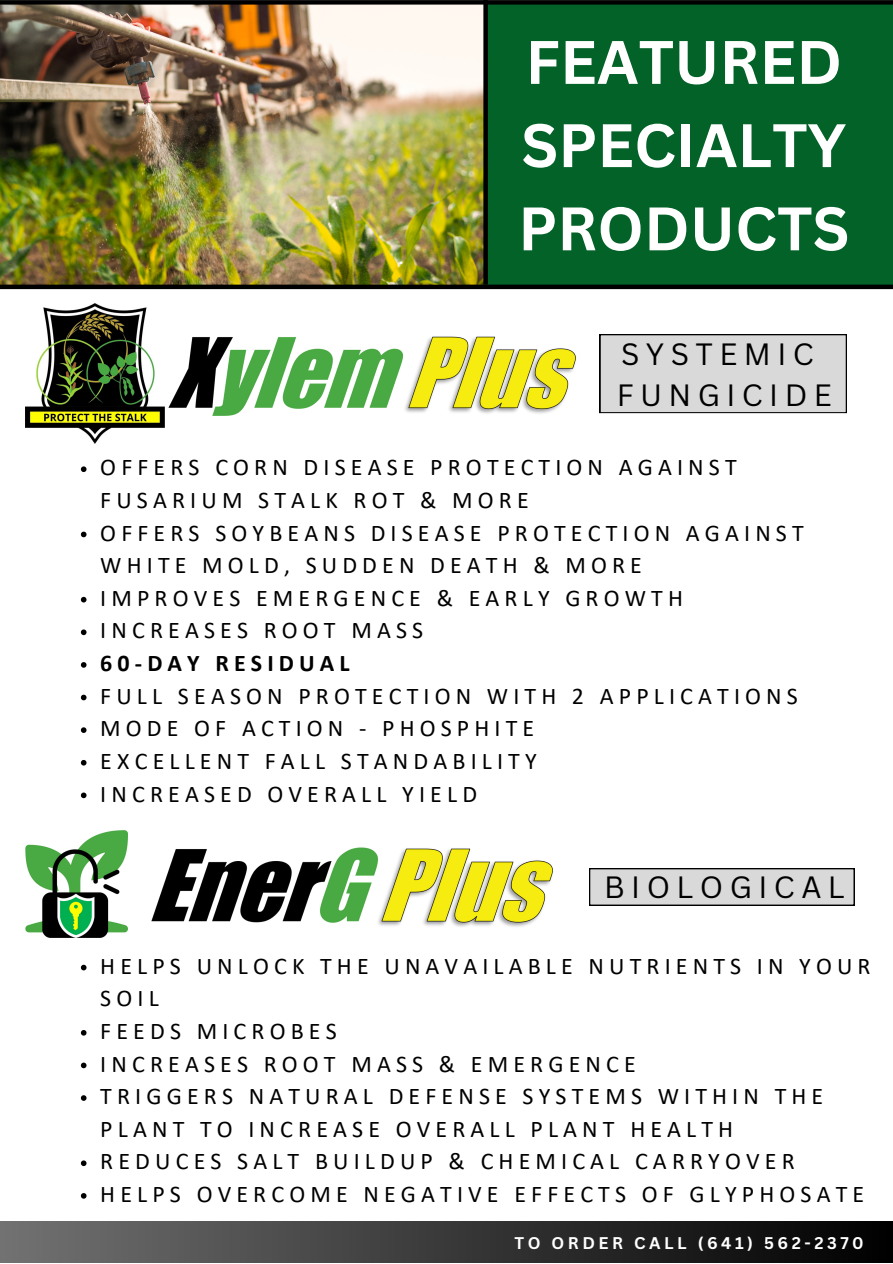
<style>
.page{position:relative;width:893px;height:1264px;background:#fff}
.page>*{position:absolute;margin:0;border:0;box-sizing:border-box;transform-origin:0 0}
.t1{font:700 60px/83.2px "Canva Sans";color:#fff}
.t2{font:30px "Canva Sans";letter-spacing:.215em;color:#000}
.t3{font:24px/32.5px "Calibri";letter-spacing:.215em;color:#000}
.t4{font:700 24px "Calibri";letter-spacing:.215em;color:#000}
.t5{font:700 16.5px "Canva Sans";letter-spacing:.215em;color:#fff}
</style>
<div class="page">
<div style="left:469px;top:2px;width:423px;height:285px;background:#026227"></div>
<img style="left:0;top:5px;width:483px;height:279px">
<div style="left:0;top:0;width:892px;height:5px;background:#000"></div>
<div style="left:0;top:284px;width:892px;height:5px;background:#000"></div>
<div style="left:483px;top:0;width:5px;height:284px;background:#000"></div>
<img style="left:164px;top:336px;width:412px;height:82px">
<img style="left:151px;top:847px;width:402px;height:80px">
<div style="left:0;top:1221px;width:892px;height:41px;background:linear-gradient(to right,#727272,#000)"></div>
<img style="left:26px;top:304px;width:138px;height:139px">
<img style="left:26px;top:830px;width:101px;height:107px">
<svg style="left:81px;top:466px;width:5px;height:6px"></svg>
<svg style="left:81px;top:531px;width:5px;height:6px"></svg>
<svg style="left:81px;top:597px;width:5px;height:5px"></svg>
<svg style="left:81px;top:629px;width:5px;height:6px"></svg>
<svg style="left:81px;top:662px;width:5px;height:5px"></svg>
<svg style="left:81px;top:694px;width:5px;height:6px"></svg>
<svg style="left:81px;top:727px;width:5px;height:6px"></svg>
<svg style="left:81px;top:760px;width:5px;height:5px"></svg>
<svg style="left:81px;top:792px;width:5px;height:6px"></svg>
<svg style="left:81px;top:964px;width:5px;height:6px"></svg>
<svg style="left:81px;top:1030px;width:5px;height:5px"></svg>
<svg style="left:81px;top:1062px;width:5px;height:6px"></svg>
<svg style="left:81px;top:1095px;width:5px;height:5px"></svg>
<svg style="left:81px;top:1160px;width:5px;height:6px"></svg>
<svg style="left:81px;top:1193px;width:5px;height:5px"></svg>
<div style="left:599px;top:334px;width:247px;height:79px;background:#d9d9d9"></div>
<svg style="left:589px;top:868px;width:265px;height:37px;background:#cdcdcd"></svg>
<p class="t1" style="left:525px;top:19px;width:318px">FEATURED</p>
<p class="t1" style="left:518px;top:102px;width:333px">SPECIALTY<br>PRODUCTS</p>
<p class="t2" style="left:621px;top:332px;width:194px">SYSTEMIC</p>
<p class="t2" style="left:616px;top:374px;width:217px">FUNGICIDE</p>
<p class="t3" style="left:100px;top:453px;width:638px">OFFERS CORN DISEASE PROTECTION AGAINST<br>FUSARIUM STALK ROT &amp; MORE</p>
<p class="t3" style="left:100px;top:518px;width:705px">OFFERS SOYBEANS DISEASE PROTECTION AGAINST<br>WHITE MOLD, SUDDEN DEATH &amp; MORE</p>
<p class="t3" style="left:100px;top:583px;width:584px">IMPROVES EMERGENCE &amp; EARLY GROWTH</p>
<p class="t3" style="left:100px;top:616px;width:324px">INCREASES ROOT MASS</p>
<p class="t4" style="left:100px;top:653px;width:251px">60-DAY RESIDUAL</p>
<p class="t3" style="left:100px;top:681px;width:699px">FULL SEASON PROTECTION WITH 2 APPLICATIONS</p>
<p class="t3" style="left:100px;top:714px;width:435px">MODE OF ACTION - PHOSPHITE</p>
<p class="t3" style="left:100px;top:746px;width:438px">EXCELLENT FALL STANDABILITY</p>
<p class="t3" style="left:100px;top:779px;width:378px">INCREASED OVERALL YIELD</p>
<p class="t2" style="left:604px;top:865px;width:242px">BIOLOGICAL</p>
<p class="t3" style="left:100px;top:951px;width:771px">HELPS UNLOCK THE UNAVAILABLE NUTRIENTS IN YOUR<br>SOIL</p>
<p class="t3" style="left:100px;top:1016px;width:238px">FEEDS MICROBES</p>
<p class="t3" style="left:100px;top:1049px;width:537px">INCREASES ROOT MASS &amp; EMERGENCE</p>
<p class="t3" style="left:100px;top:1081px;width:724px">TRIGGERS NATURAL DEFENSE SYSTEMS WITHIN THE<br>PLANT TO INCREASE OVERALL PLANT HEALTH</p>
<p class="t3" style="left:100px;top:1147px;width:696px">REDUCES SALT BUILDUP &amp; CHEMICAL CARRYOVER</p>
<p class="t3" style="left:100px;top:1179px;width:765px">HELPS OVERCOME NEGATIVE EFFECTS OF GLYPHOSATE</p>
<p class="t5" style="left:514px;top:1231px;width:351px">TO ORDER CALL (641) 562-2370</p>
</div>
